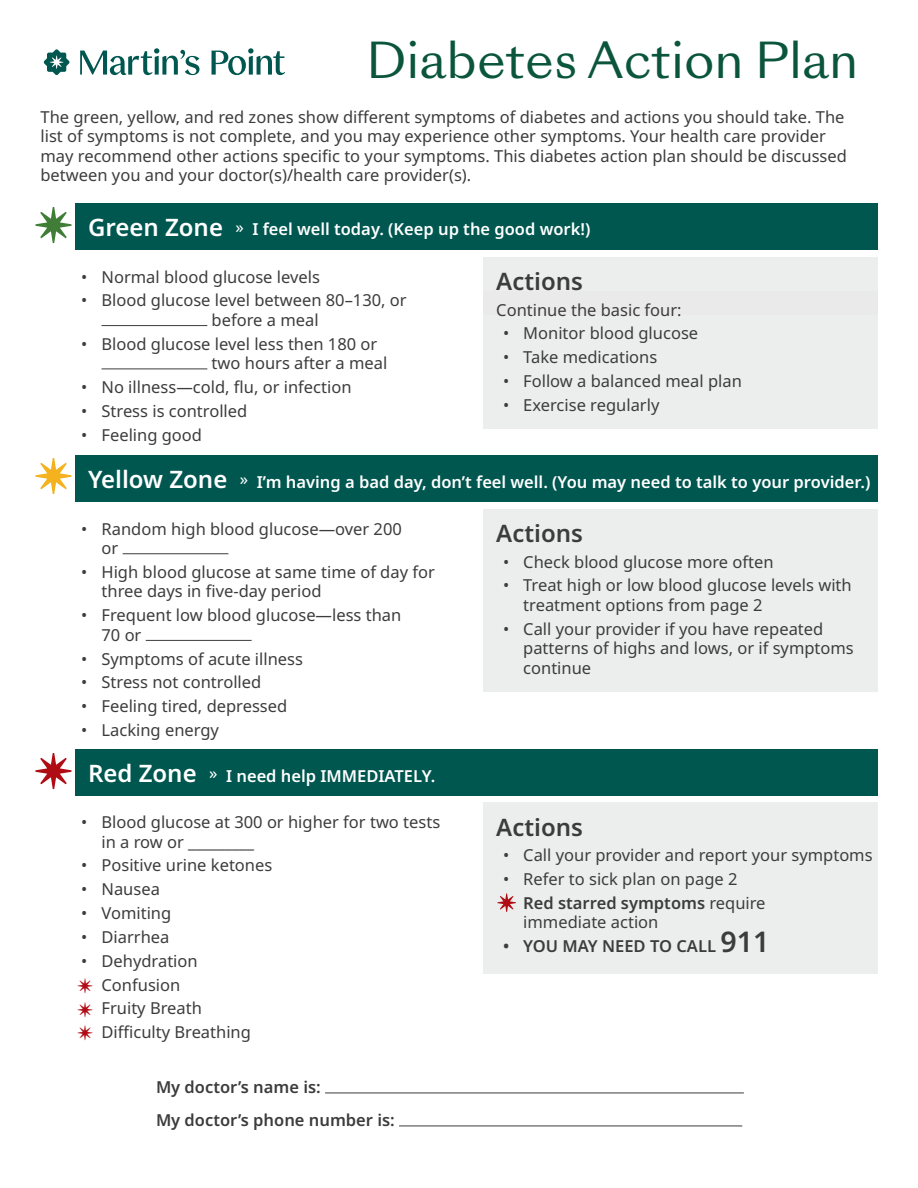
<style>
.page{position:relative;width:918px;height:1188px;background:#fff}
.page>*{position:absolute;margin:0;border:0;box-sizing:border-box;transform-origin:0 0}
.t1{font:48px "Sang Bleu Sunrise Livre";color:#0b553d}
.t2{font:600 24px "Noto Sans";color:#3c3c3d}
.t3{font:16.5px/19.5px "Noto Sans";color:#3c3c3d}
.t4{font:600 16.5px "Noto Sans";color:#fff}
.t5{font:600 16.5px/33px "Noto Sans";color:#3c3c3d}
.s1{font-size:24px}
.s2{font-weight:400}
.s3{font-family:"Utopia Std";font-weight:700;font-size:25.5px;color:#af0c14}
.s4{font-weight:600}
.s5{font-size:28.5px}
</style>
<div class="page">
<svg style="left:44px;top:49px;width:26px;height:26px"></svg>
<svg style="left:212px;top:48px;width:73px;height:27px"></svg>
<svg style="left:80px;top:48px;width:119px;height:27px"></svg>
<div style="left:75px;top:204px;width:803px;height:46px;background:#005750"></div>
<hr style="left:102px;top:325px;width:105px;height:1px;background:#3c3c3d">
<hr style="left:102px;top:369px;width:105px;height:1px;background:#3c3c3d">
<div style="left:483px;top:257px;width:395px;height:46px;background:#eceeed"></div>
<div style="left:483px;top:291px;width:395px;height:36px;background:#ebeaea"></div>
<div style="left:483px;top:315px;width:395px;height:43px;background:#eceeed"></div>
<div style="left:483px;top:339px;width:395px;height:43px;background:#eceeed"></div>
<div style="left:483px;top:363px;width:395px;height:42px;background:#eceeed"></div>
<div style="left:483px;top:387px;width:395px;height:42px;background:#eceeed"></div>
<div style="left:75px;top:456px;width:803px;height:46px;background:#005750"></div>
<hr style="left:123px;top:553px;width:105px;height:1px;background:#3c3c3d">
<hr style="left:146px;top:640px;width:106px;height:1px;background:#3c3c3d">
<div style="left:483px;top:509px;width:395px;height:46px;background:#eceeed"></div>
<div style="left:483px;top:543px;width:395px;height:43px;background:#eceeed"></div>
<div style="left:483px;top:567px;width:395px;height:62px;background:#eceeed"></div>
<div style="left:483px;top:610px;width:395px;height:82px;background:#eceeed"></div>
<div style="left:75px;top:749px;width:803px;height:46px;background:#005750"></div>
<div style="left:483px;top:802px;width:395px;height:47px;background:#eceeed"></div>
<div style="left:483px;top:837px;width:395px;height:42px;background:#eceeed"></div>
<div style="left:483px;top:861px;width:395px;height:42px;background:#eceeed"></div>
<div style="left:483px;top:884px;width:395px;height:63px;background:#eceeed"></div>
<div style="left:483px;top:915px;width:395px;height:59px;background:#eceeed"></div>
<hr style="left:325px;top:1093px;width:419px;height:1px;background:#3c3c3d">
<hr style="left:399px;top:1126px;width:343px;height:1px;background:#3c3c3d">
<svg style="left:35px;top:207px;width:37px;height:36px"></svg>
<svg style="left:35px;top:458px;width:37px;height:36px"></svg>
<svg style="left:35px;top:753px;width:37px;height:36px"></svg>
<svg style="left:497px;top:893px;width:19px;height:19px"></svg>
<h1 class="t1" style="left:366px;top:27px;width:494px">Diabetes Action Plan</h1>
<p class="t3" style="left:40px;top:107px;width:808px">The green, yellow, and red zones show different symptoms of diabetes and actions you should take. The list of symptoms is not complete, and you may experience other symptoms. Your health care provider may recommend other actions specific to your symptoms. This diabetes action plan should be discussed between you and your doctor(s)/health care provider(s).</p>
<p class="t4" style="left:88px;top:217px;width:504px"><span class="s1">Green Zone</span> <span class="s2">»</span> I feel well today. (Keep up the good work!)</p>
<p class="t3" style="left:81px;top:267px;width:240px">• Normal blood glucose levels</p>
<p class="t3" style="left:212px;top:291px;width:197px;text-indent:-130px">• Blood glucose level between 80–130, or before a meal</p>
<p class="t3" style="left:212px;top:334px;width:177px;text-indent:-130px">• Blood glucose level less then 180 or two hours after a meal</p>
<p class="t3" style="left:81px;top:378px;width:272px">• No illness—cold, flu, or infection</p>
<p class="t3" style="left:81px;top:402px;width:168px">• Stress is controlled</p>
<p class="t3" style="left:81px;top:425px;width:122px">• Feeling good</p>
<h2 class="t2" style="left:496px;top:265px;width:88px">Actions</h2>
<p class="t3" style="left:496px;top:300px;width:187px">Continue the basic four:</p>
<p class="t3" style="left:503px;top:324px;width:197px">• Monitor blood glucose</p>
<p class="t3" style="left:503px;top:348px;width:156px">• Take medications</p>
<p class="t3" style="left:503px;top:372px;width:240px">• Follow a balanced meal plan</p>
<p class="t3" style="left:503px;top:396px;width:158px">• Exercise regularly</p>
<p class="t4" style="left:88px;top:471px;width:784px"><span class="s1">Yellow Zone</span> <sup>»</sup> I’m having a bad day, don’t feel well. (You may need to talk to your provider.)</p>
<p class="t3" style="left:102px;top:519px;width:302px;text-indent:-20px">• Random high blood glucose—over 200 or</p>
<p class="t3" style="left:102px;top:563px;width:335px;text-indent:-20px">• High blood glucose at same time of day for three days in five-day period</p>
<p class="t3" style="left:102px;top:606px;width:301px;text-indent:-20px">• Frequent low blood glucose—less than<br>70 or</p>
<p class="t3" style="left:81px;top:649px;width:223px">• Symptoms of acute illness</p>
<p class="t3" style="left:81px;top:673px;width:182px">• Stress not controlled</p>
<p class="t3" style="left:81px;top:697px;width:208px">• Feeling tired, depressed</p>
<p class="t3" style="left:81px;top:721px;width:139px">• Lacking energy</p>
<h2 class="t2" style="left:496px;top:517px;width:88px">Actions</h2>
<p class="t3" style="left:503px;top:552px;width:272px">• Check blood glucose more often</p>
<p class="t3" style="left:523px;top:576px;width:330px;text-indent:-20px">• Treat high or low blood glucose levels with treatment options from page 2</p>
<p class="t3" style="left:523px;top:619px;width:332px;text-indent:-20px">• Call your provider if you have repeated patterns of highs and lows, or if symptoms continue</p>
<p class="t4" style="left:88px;top:764px;width:349px"><span class="s1">Red Zone</span> <sup>»</sup> I need help IMMEDIATELY.</p>
<p class="t3" style="left:102px;top:813px;width:340px;text-indent:-20px">• Blood glucose at 300 or higher for two tests in a row or _________</p>
<p class="t3" style="left:81px;top:856px;width:193px">• Positive urine ketones</p>
<p class="t3" style="left:81px;top:880px;width:80px">• Nausea</p>
<p class="t3" style="left:81px;top:904px;width:92px">• Vomiting</p>
<p class="t3" style="left:81px;top:928px;width:90px">• Diarrhea</p>
<p class="t3" style="left:77px;top:949px;width:176px;line-height:23.9px">• Dehydration<br><span class="s3">Ǎ</span> Confusion<br><span class="s3">Ǎ</span> Fruity Breath<br><span class="s3">Ǎ</span> Difficulty Breathing</p>
<p class="t5" style="left:156px;top:1071px;width:240px">My doctor’s name is:<br>My doctor’s phone number is:</p>
<h2 class="t2" style="left:496px;top:810px;width:88px">Actions</h2>
<p class="t3" style="left:503px;top:846px;width:371px">• Call your provider and report your symptoms</p>
<p class="t3" style="left:503px;top:870px;width:236px">• Refer to sick plan on page 2</p>
<p class="t3" style="left:523px;top:893px;width:244px;text-indent:-20px"><span class="s4">• Red starred symptoms</span> require immediate action</p>
<p class="t5" style="left:503px;top:930px;width:268px">• YOU MAY NEED TO CALL <span class="s5">911</span></p>
</div>
